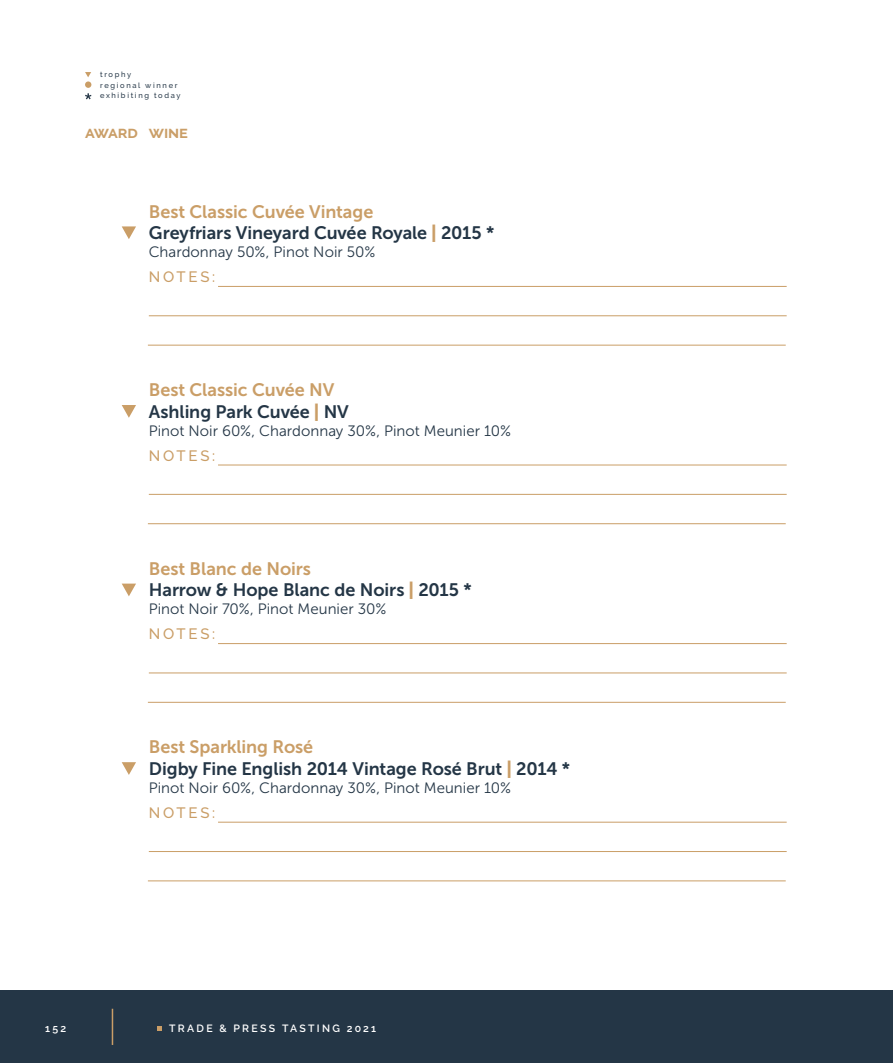
<style>
.page{position:relative;width:893px;height:1063px;background:#fff}
.page>*{position:absolute;margin:0;border:0;box-sizing:border-box;transform-origin:0 0}
.t1{font:18px/21.6px "Museo Sans 700";letter-spacing:-.005em;color:#243646}
.t2{font:18px/21.6px "Museo Sans 700";letter-spacing:-.005em;color:#ca9e67}
.t3{font:700 16.5px "Raleway";letter-spacing:-.005em;color:#ca9e67}
.t4{font:15px "Museo Sans 300";color:#243646}
.t5{font:500 15px "Raleway";letter-spacing:.185em;color:#ca9e67}
.t6{font:600 10.5px "Raleway";letter-spacing:.22em;color:#fff}
.t7{font:500 7.5px/10.5px "Raleway";letter-spacing:.22em;color:#243646}
.s1{color:#ca9e67}
.s2{font-family:"Museo Sans 900";color:#ca9e67}
.s3{color:#243646}
.s4{font-family:"Museo Sans 900"}
</style>
<div class="page">
<div style="left:0;top:991px;width:893px;height:72px;background:#243646"></div>
<svg style="left:157px;top:1026px;width:5px;height:5px"></svg>
<hr style="left:112px;top:1009px;width:1px;height:36px;background:#ca9e67">
<svg style="left:85px;top:72px;width:6px;height:5px"></svg>
<div style="left:85px;top:81px;width:6px;height:7px;background:#ca9e67;border-radius:50%"></div>
<svg style="left:85px;top:93px;width:6px;height:6px"></svg>
<svg style="left:122px;top:226px;width:14px;height:13px"></svg>
<hr style="left:218px;top:286px;width:569px;height:1px;background:#ca9e67">
<hr style="left:149px;top:315px;width:638px;height:1px;background:#ca9e67">
<hr style="left:148px;top:345px;width:638px;height:1px;background:#ca9e67">
<svg style="left:122px;top:405px;width:14px;height:13px"></svg>
<hr style="left:218px;top:465px;width:569px;height:1px;background:#ca9e67">
<hr style="left:149px;top:494px;width:638px;height:1px;background:#ca9e67">
<hr style="left:148px;top:523px;width:638px;height:1px;background:#ca9e67">
<svg style="left:122px;top:584px;width:14px;height:12px"></svg>
<hr style="left:218px;top:643px;width:569px;height:1px;background:#ca9e67">
<hr style="left:149px;top:673px;width:638px;height:1px;background:#ca9e67">
<hr style="left:148px;top:702px;width:638px;height:1px;background:#ca9e67">
<svg style="left:122px;top:762px;width:14px;height:13px"></svg>
<hr style="left:218px;top:822px;width:569px;height:1px;background:#ca9e67">
<hr style="left:149px;top:851px;width:638px;height:1px;background:#ca9e67">
<hr style="left:148px;top:881px;width:638px;height:1px;background:#ca9e67">
<p class="t7" style="left:100px;top:69px;width:82px">trophy<br>regional winner exhibiting today</p>
<p class="t3" style="left:85px;top:123px;width:105px">award wine</p>
<p class="t1" style="left:149px;top:201px;width:347px"><span class="s1">Best Classic Cuvée Vintage<br></span>Greyfriars Vineyard Cuvée Royale <span class="s2">|</span> 2015 *</p>
<p class="t4" style="left:149px;top:244px;width:228px">Chardonnay 50%, Pinot Noir 50%</p>
<p class="t5" style="left:149px;top:268px;width:68px">NOTES:</p>
<p class="t2" style="left:149px;top:379px;width:202px">Best Classic Cuvée NV<br><span class="s3">Ashling Park Cuvée</span> <span class="s4">|</span> <span class="s3">NV</span></p>
<p class="t4" style="left:149px;top:423px;width:364px">Pinot Noir 60%, Chardonnay 30%, Pinot Meunier 10%</p>
<p class="t5" style="left:149px;top:447px;width:68px">NOTES:</p>
<p class="t1" style="left:149px;top:558px;width:324px"><span class="s1">Best Blanc de Noirs<br></span>Harrow &amp; Hope Blanc de Noirs <span class="s2">|</span> 2015 *</p>
<p class="t4" style="left:149px;top:601px;width:239px">Pinot Noir 70%, Pinot Meunier 30%</p>
<p class="t5" style="left:149px;top:626px;width:68px">NOTES:</p>
<p class="t1" style="left:149px;top:736px;width:423px"><span class="s1">Best Sparkling Rosé<br></span>Digby Fine English 2014 Vintage Rosé Brut <span class="s2">|</span> 2014 *</p>
<p class="t4" style="left:149px;top:780px;width:364px">Pinot Noir 60%, Chardonnay 30%, Pinot Meunier 10%</p>
<p class="t5" style="left:149px;top:804px;width:68px">NOTES:</p>
<p class="t6" style="left:45px;top:1022px;width:23px">152</p>
<p class="t6" style="left:169px;top:1022px;width:209px">TRADE &amp; PRESS TASTING 2021</p>
</div>
